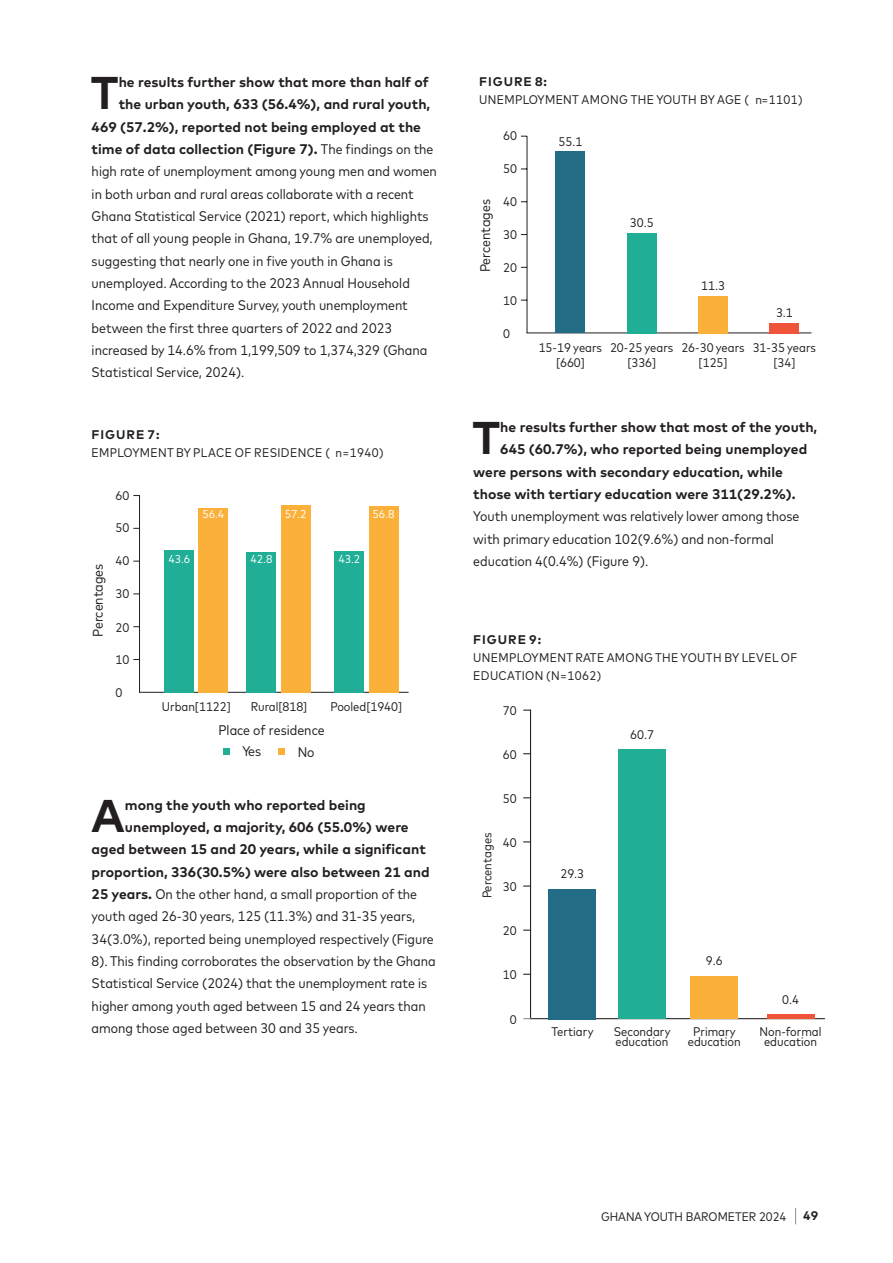
<style>
.page{position:relative;width:893px;height:1263px;background:#fff}
.page>*{position:absolute;margin:0;border:0;box-sizing:border-box;transform-origin:0 0}
.t1{font:700 45.9px "Mark Offc Pro";color:#231f20}
.t2{font:13.95px/22.4px "Mark For MC Nrw";color:#231f20}
.t3{font:700 13.95px/22.4px "Mark Offc Pro";color:#231f20}
.t4{font:12.6px/15.3px "Mark For MC Nrw";color:#231f20;text-align:center}
.t5{font:12.6px/18.1px "Mark For MC Nrw";letter-spacing:.03em;color:#231f20}
.t6{font:700 12.6px "Mark Offc Pro";letter-spacing:.075em;color:#231f20}
.t7{font:12.45px "Mark For MC Nrw";color:#231f20}
.t8{font:700 12.45px "Mark Offc Pro";color:#231f20}
.t9{font:11.55px "Mark For MC Nrw";color:#fff}
.s1{font-family:"Mark For MC Nrw";font-weight:400}
.s2{font-family:"Mark Offc Pro";font-weight:700}
</style>
<div class="page">
<hr style="left:527px;top:333px;width:284px;height:1px;background:#231f20">
<hr style="left:527px;top:136px;width:1px;height:197px;background:#231f20">
<div style="left:555px;top:152px;width:30px;height:181px;background:#236c85"></div>
<div style="left:627px;top:233px;width:30px;height:100px;background:#21ae96"></div>
<div style="left:698px;top:296px;width:30px;height:37px;background:#fbb039"></div>
<div style="left:769px;top:323px;width:30px;height:10px;background:#f05438"></div>
<hr style="left:530px;top:1018px;width:295px;height:1px;background:#231f20">
<div style="left:549px;top:889px;width:47px;height:130px;background:#236c85"></div>
<div style="left:618px;top:749px;width:48px;height:270px;background:#21ae96"></div>
<div style="left:691px;top:976px;width:47px;height:43px;background:#fbb039"></div>
<hr style="left:767px;top:1015px;width:47px;height:4px;background:#f05438">
<hr style="left:530px;top:710px;width:1px;height:309px;background:#231f20">
<svg style="left:523px;top:929px;width:7px;height:2px"></svg>
<div style="left:223px;top:748px;width:7px;height:7px;background:#21ae96"></div>
<div style="left:278px;top:748px;width:7px;height:7px;background:#fbb039"></div>
<hr style="left:139px;top:692px;width:270px;height:1px;background:#231f20">
<hr style="left:139px;top:495px;width:1px;height:197px;background:#231f20">
<div style="left:164px;top:550px;width:30px;height:143px;background:#21ae96"></div>
<div style="left:198px;top:508px;width:30px;height:185px;background:#fbb039"></div>
<div style="left:246px;top:552px;width:30px;height:141px;background:#21ae96"></div>
<div style="left:281px;top:505px;width:30px;height:188px;background:#fbb039"></div>
<div style="left:334px;top:551px;width:30px;height:142px;background:#21ae96"></div>
<div style="left:369px;top:506px;width:29px;height:187px;background:#fbb039"></div>
<svg style="left:795px;top:1208px;width:1px;height:16px"></svg>
<p class="t3" style="left:119px;top:72px;width:312px">he results further show that more than half of</p>
<h1 class="t1" style="left:91px;top:73px;width:29px">T</h1>
<p class="t3" style="left:92px;top:94px;width:343px;text-indent:27px">the urban youth, 633 (56.4%), and rural youth,<br>469 (57.2%), reported not being employed at the time of data collection (Figure 7). <span class="s1">The findings on the</span></p>
<p class="t2" style="left:92px;top:161px;width:347px">high rate of unemployment among young men and women in both urban and rural areas collaborate with a recent Ghana Statistical Service (2021) report, which highlights that of all young people in Ghana, 19.7% are unemployed, suggesting that nearly one in five youth in Ghana is unemployed. According to the 2023 Annual Household Income and Expenditure Survey, youth unemployment between the first three quarters of 2022 and 2023 increased by 14.6% from 1,199,509 to 1,374,329 (Ghana Statistical Service, 2024).</p>
<p class="t6" style="left:92px;top:429px;width:69px">FIGURE 7:</p>
<p class="t5" style="left:92px;top:445px;width:293px">EMPLOYMENT BY PLACE OF RESIDENCE ( n=1940)</p>
<p class="t2" style="left:87px;top:637px;width:75px;rotate:-90deg">Percentages</p>
<p class="t4" style="left:116px;top:488px;width:15px">60</p>
<p class="t4" style="left:116px;top:521px;width:15px">50</p>
<p class="t4" style="left:116px;top:554px;width:15px">40</p>
<p class="t4" style="left:116px;top:587px;width:15px">30</p>
<p class="t4" style="left:116px;top:620px;width:15px">20</p>
<p class="t4" style="left:116px;top:653px;width:15px">10</p>
<p class="t4" style="left:116px;top:686px;width:8px">0</p>
<p class="t9" style="left:202px;top:509px;width:23px">56.4</p>
<p class="t9" style="left:168px;top:554px;width:23px">43.6</p>
<p class="t9" style="left:285px;top:509px;width:23px">57.2</p>
<p class="t9" style="left:251px;top:554px;width:23px">42.8</p>
<p class="t9" style="left:373px;top:509px;width:23px">56.8</p>
<p class="t9" style="left:338px;top:554px;width:23px">43.2</p>
<p class="t4" style="left:162px;top:700px;width:71px">Urban[1122]</p>
<p class="t4" style="left:251px;top:700px;width:58px">Rural[818]</p>
<p class="t4" style="left:330px;top:700px;width:73px">Pooled[1940]</p>
<p class="t2" style="left:218px;top:720px;width:108px">Place of residence</p>
<p class="t2" style="left:242px;top:741px;width:20px">Yes</p>
<p class="t2" style="left:298px;top:741px;width:18px">No</p>
<p class="t3" style="left:125px;top:794px;width:242px">mong the youth who reported being</p>
<h1 class="t1" style="left:91px;top:796px;width:35px">A</h1>
<p class="t3" style="left:92px;top:817px;width:339px;text-indent:33px">unemployed, a majority, 606 (55.0%) were aged between 15 and 20 years, while a significant proportion, 336(30.5%) were also between 21 and</p>
<p class="t2" style="left:92px;top:884px;width:346px"><span class="s2">25 years.</span> On the other hand, a small proportion of the youth aged 26-30 years, 125 (11.3%) and 31-35 years, 34(3.0%), reported being unemployed respectively (Figure 8). This finding corroborates the observation by the Ghana Statistical Service (2024) that the unemployment rate is higher among youth aged between 15 and 24 years than among those aged between 30 and 35 years.</p>
<p class="t6" style="left:479px;top:76px;width:69px">FIGURE 8:</p>
<p class="t5" style="left:479px;top:91px;width:325px">UNEMPLOYMENT AMONG THE YOUTH BY AGE ( n=1101)</p>
<p class="t2" style="left:475px;top:272px;width:75px;rotate:-90deg">Percentages</p>
<p class="t4" style="left:503px;top:129px;width:15px">60</p>
<p class="t4" style="left:503px;top:162px;width:15px">50</p>
<p class="t4" style="left:503px;top:195px;width:15px">40</p>
<p class="t4" style="left:503px;top:228px;width:15px">30</p>
<p class="t4" style="left:503px;top:261px;width:15px">20</p>
<p class="t4" style="left:503px;top:294px;width:15px">10</p>
<p class="t4" style="left:503px;top:326px;width:8px">0</p>
<p class="t4" style="left:559px;top:135px;width:25px">55.1</p>
<p class="t4" style="left:630px;top:216px;width:25px">30.5</p>
<p class="t4" style="left:701px;top:279px;width:25px">11.3</p>
<p class="t4" style="left:776px;top:306px;width:18px">3.1</p>
<p class="t4" style="left:539px;top:341px;width:65px">15-19 years [660]</p>
<p class="t4" style="left:610px;top:341px;width:65px">20-25 years [336]</p>
<p class="t4" style="left:681px;top:341px;width:65px">26-30 years [125]</p>
<p class="t4" style="left:753px;top:341px;width:65px">31-35 years [34]</p>
<p class="t3" style="left:500px;top:417px;width:319px">he results further show that most of the youth,</p>
<h1 class="t1" style="left:472px;top:418px;width:29px">T</h1>
<p class="t3" style="left:473px;top:439px;width:335px;text-indent:27px">645 (60.7%), who reported being unemployed were persons with secondary education, while those with tertiary education were 311(29.2%).</p>
<p class="t2" style="left:473px;top:506px;width:328px">Youth unemployment was relatively lower among those with primary education 102(9.6%) and non-formal education 4(0.4%) (Figure 9).</p>
<p class="t6" style="left:473px;top:634px;width:69px">FIGURE 9:</p>
<p class="t5" style="left:473px;top:649px;width:326px">UNEMPLOYMENT RATE AMONG THE YOUTH BY LEVEL OF<br>EDUCATION (N=1062)</p>
<p class="t4" style="left:503px;top:703px;width:15px">70</p>
<p class="t4" style="left:503px;top:747px;width:15px">60</p>
<p class="t4" style="left:503px;top:791px;width:15px">50</p>
<p class="t4" style="left:480px;top:898px;width:67px;rotate:-90deg">Percentages</p>
<p class="t4" style="left:503px;top:835px;width:15px">40</p>
<p class="t4" style="left:503px;top:879px;width:15px">30</p>
<p class="t4" style="left:503px;top:924px;width:15px">20</p>
<p class="t4" style="left:503px;top:967px;width:15px">10</p>
<p class="t4" style="left:510px;top:1012px;width:8px">0</p>
<p class="t4" style="left:630px;top:727px;width:25px">60.7</p>
<p class="t4" style="left:560px;top:867px;width:25px">29.3</p>
<p class="t4" style="left:552px;top:1025px;width:43px">Tertiary</p>
<p class="t4" style="left:706px;top:954px;width:18px">9.6</p>
<p class="t4" style="left:614px;top:1027px;width:58px;line-height:9.8px;text-align:left">Secondary education</p>
<p class="t4" style="left:688px;top:1027px;width:54px;line-height:9.8px">Primary education</p>
<p class="t4" style="left:782px;top:993px;width:18px">0.4</p>
<p class="t4" style="left:759px;top:1027px;width:63px;line-height:9.8px">Non-formal education</p>
<p class="t7" style="left:601px;top:1211px;width:187px">GHANA YOUTH BAROMETER 2024</p>
<p class="t8" style="left:803px;top:1210px;width:16px">49</p>
</div>
